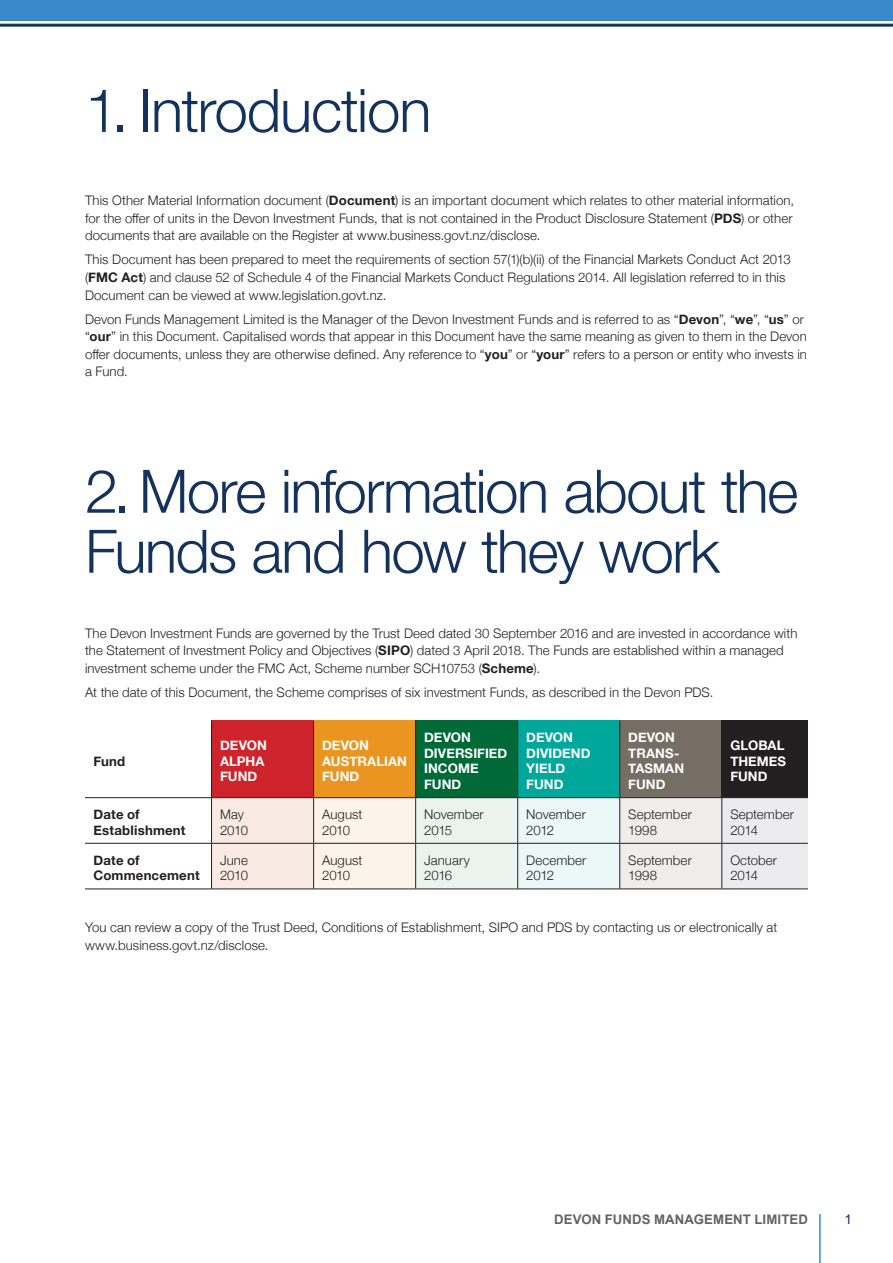
<style>
.page{position:relative;width:893px;height:1263px;background:#fff}
.page>*{position:absolute;margin:0;border:0;box-sizing:border-box;transform-origin:0 0}
.t1{font:300 60px/60px "Helvetica Neue";letter-spacing:-.025em;color:#14325e}
.t2{font:13.5px "Arial";color:#14325e}
.t3{font:300 13.2px/15.8px "Helvetica Neue";letter-spacing:.005em;color:#231f20}
.t4{font:700 13.2px/15.8px "Helvetica Neue";letter-spacing:.005em;color:#fff}
.t5{font:700 13.2px/15.8px "Helvetica Neue";letter-spacing:.015em;color:#231f20}
.t6{font:700 13.2px "Arial";letter-spacing:.01em;color:#636366}
.s1{font-weight:700}
</style>
<div class="page">
<hr style="left:819px;top:1214px;width:2px;height:49px;background:#3989c8">
<div style="left:0;top:0;width:893px;height:25px;background:linear-gradient(to right,#fff,#fff)"></div>
<div style="left:0;top:0;width:893px;height:21px;background:#3989c8"></div>
<hr style="left:0;top:24px;width:893px;height:3px;background:#14325e">
<div style="left:212px;top:720px;width:102px;height:78px;background:#ce232a"></div>
<div style="left:314px;top:720px;width:102px;height:78px;background:#eb9521"></div>
<div style="left:416px;top:720px;width:102px;height:78px;background:#006938"></div>
<div style="left:518px;top:720px;width:102px;height:78px;background:#00a89c"></div>
<div style="left:620px;top:720px;width:102px;height:78px;background:#766e65"></div>
<div style="left:722px;top:720px;width:86px;height:78px;background:#231f20"></div>
<svg style="left:212px;top:798px;width:596px;height:90px;background:#f0efeb"></svg>
<hr style="left:721px;top:720px;width:1px;height:77px;background:#231f20">
<hr style="left:721px;top:798px;width:1px;height:45px;background:#231f20">
<hr style="left:721px;top:844px;width:1px;height:44px;background:#231f20">
<hr style="left:85px;top:797px;width:127px;height:1px;background:#231f20">
<hr style="left:212px;top:797px;width:102px;height:1px;background:#231f20">
<hr style="left:314px;top:797px;width:102px;height:1px;background:#231f20">
<hr style="left:416px;top:797px;width:102px;height:1px;background:#231f20">
<hr style="left:518px;top:797px;width:102px;height:1px;background:#231f20">
<hr style="left:620px;top:797px;width:102px;height:1px;background:#231f20">
<hr style="left:85px;top:843px;width:127px;height:1px;background:#231f20">
<hr style="left:212px;top:843px;width:102px;height:1px;background:#231f20">
<hr style="left:314px;top:843px;width:102px;height:1px;background:#231f20">
<hr style="left:416px;top:843px;width:102px;height:1px;background:#231f20">
<hr style="left:518px;top:843px;width:102px;height:1px;background:#231f20">
<hr style="left:620px;top:843px;width:102px;height:1px;background:#231f20">
<hr style="left:722px;top:843px;width:86px;height:1px;background:#231f20">
<hr style="left:85px;top:888px;width:127px;height:1px;background:#231f20">
<hr style="left:212px;top:888px;width:102px;height:1px;background:#231f20">
<hr style="left:314px;top:888px;width:102px;height:1px;background:#231f20">
<hr style="left:416px;top:888px;width:102px;height:1px;background:#231f20">
<hr style="left:518px;top:888px;width:102px;height:1px;background:#231f20">
<hr style="left:620px;top:888px;width:102px;height:1px;background:#231f20">
<hr style="left:722px;top:888px;width:86px;height:1px;background:#231f20">
<hr style="left:211px;top:720px;width:1px;height:77px;background:#231f20">
<hr style="left:313px;top:720px;width:1px;height:77px;background:#231f20">
<hr style="left:415px;top:720px;width:1px;height:77px;background:#231f20">
<hr style="left:517px;top:720px;width:1px;height:77px;background:#231f20">
<hr style="left:619px;top:720px;width:1px;height:77px;background:#231f20">
<hr style="left:211px;top:798px;width:1px;height:45px;background:#231f20">
<hr style="left:313px;top:798px;width:1px;height:45px;background:#231f20">
<hr style="left:415px;top:798px;width:1px;height:45px;background:#231f20">
<hr style="left:517px;top:798px;width:1px;height:45px;background:#231f20">
<hr style="left:619px;top:798px;width:1px;height:45px;background:#231f20">
<hr style="left:211px;top:844px;width:1px;height:44px;background:#231f20">
<hr style="left:313px;top:844px;width:1px;height:44px;background:#231f20">
<hr style="left:415px;top:844px;width:1px;height:44px;background:#231f20">
<hr style="left:517px;top:844px;width:1px;height:44px;background:#231f20">
<hr style="left:619px;top:844px;width:1px;height:44px;background:#231f20">
<h1 class="t1" style="left:85px;top:76px;width:348px">1. Introduction</h1>
<p class="t3" style="left:85px;top:191px;width:711px;line-height:17.5px">This Other Material Information document (<span class="s1">Document</span>) is an important document which relates to other material information, for the offer of units in the Devon Investment Funds, that is not contained in the Product Disclosure Statement (<span class="s1">PDS</span>) or other documents that are available on the Register at www.business.govt.nz/disclose.</p>
<p class="t3" style="left:85px;top:250px;width:707px;line-height:17.5px">This Document has been prepared to meet the requirements of section 57(1)(b)(ii) of the Financial Markets Conduct Act 2013 (<span class="s1">FMC Act</span>) and clause 52 of Schedule 4 of the Financial Markets Conduct Regulations 2014. All legislation referred to in this<br>Document can be viewed at www.legislation.govt.nz.</p>
<p class="t3" style="left:85px;top:309px;width:723px;line-height:17.5px">Devon Funds Management Limited is the Manager of the Devon Investment Funds and is referred to as “<span class="s1">Devon</span>”, “<span class="s1">we</span>”, “<span class="s1">us</span>” or “<span class="s1">our</span>” in this Document. Capitalised words that appear in this Document have the same meaning as given to them in the Devon offer documents, unless they are otherwise defined. Any reference to “<span class="s1">you</span>” or “<span class="s1">your</span>” refers to a person or entity who invests in a Fund.</p>
<h1 class="t1" style="left:85px;top:457px;width:715px">2. More information about the<br>Funds and how they work</h1>
<p class="t3" style="left:85px;top:623px;width:714px;line-height:17.5px">The Devon Investment Funds are governed by the Trust Deed dated 30 September 2016 and are invested in accordance with the Statement of Investment Policy and Objectives (<span class="s1">SIPO</span>) dated 3 April 2018. The Funds are established within a managed investment scheme under the FMC Act, Scheme number SCH10753 (<span class="s1">Scheme</span>).</p>
<p class="t3" style="left:85px;top:683px;width:630px">At the date of this Document, the Scheme comprises of six investment Funds, as described in the Devon PDS.</p>
<p class="t5" style="left:94px;top:753px;width:33px">Fund</p>
<p class="t4" style="left:220px;top:737px;width:48px">DEVON<br>ALPHA<br>FUND</p>
<p class="t4" style="left:322px;top:737px;width:86px">DEVON<br>AUSTRALIAN<br>FUND</p>
<p class="t4" style="left:424px;top:730px;width:85px">DEVON<br>DIVERSIFIED<br>INCOME<br>FUND</p>
<p class="t4" style="left:526px;top:730px;width:66px">DEVON<br>DIVIDEND<br>YIELD<br>FUND</p>
<p class="t4" style="left:628px;top:730px;width:57px">DEVON<br>TRANS-<br>TASMAN<br>FUND</p>
<p class="t4" style="left:730px;top:737px;width:57px;text-align:justify">GLOBAL THEMES FUND</p>
<p class="t5" style="left:94px;top:807px;width:94px">Date of<br>Establishment</p>
<p class="t3" style="left:220px;top:805px;width:30px">May<br>2010</p>
<p class="t3" style="left:322px;top:805px;width:42px">August<br>2010</p>
<p class="t3" style="left:424px;top:805px;width:61px">November<br>2015</p>
<p class="t3" style="left:526px;top:805px;width:61px">November<br>2012</p>
<p class="t3" style="left:628px;top:805px;width:65px">September<br>1998</p>
<p class="t3" style="left:730px;top:805px;width:65px">September<br>2014</p>
<p class="t5" style="left:94px;top:852px;width:108px">Date of<br>Commencement</p>
<p class="t3" style="left:220px;top:851px;width:30px">June<br>2010</p>
<p class="t3" style="left:322px;top:851px;width:42px">August<br>2010</p>
<p class="t3" style="left:424px;top:851px;width:47px">January<br>2016</p>
<p class="t3" style="left:526px;top:851px;width:62px">December<br>2012</p>
<p class="t3" style="left:628px;top:851px;width:65px">September<br>1998</p>
<p class="t3" style="left:730px;top:851px;width:48px">October<br>2014</p>
<p class="t3" style="left:85px;top:918px;width:694px;line-height:17.5px">You can review a copy of the Trust Deed, Conditions of Establishment, SIPO and PDS by contacting us or electronically at www.business.govt.nz/disclose.</p>
<p class="t6" style="left:554px;top:1210px;width:255px">DEVON FUNDS MANAGEMENT LIMITED</p>
<p class="t2" style="left:845px;top:1210px;width:9px">1</p>
</div>
